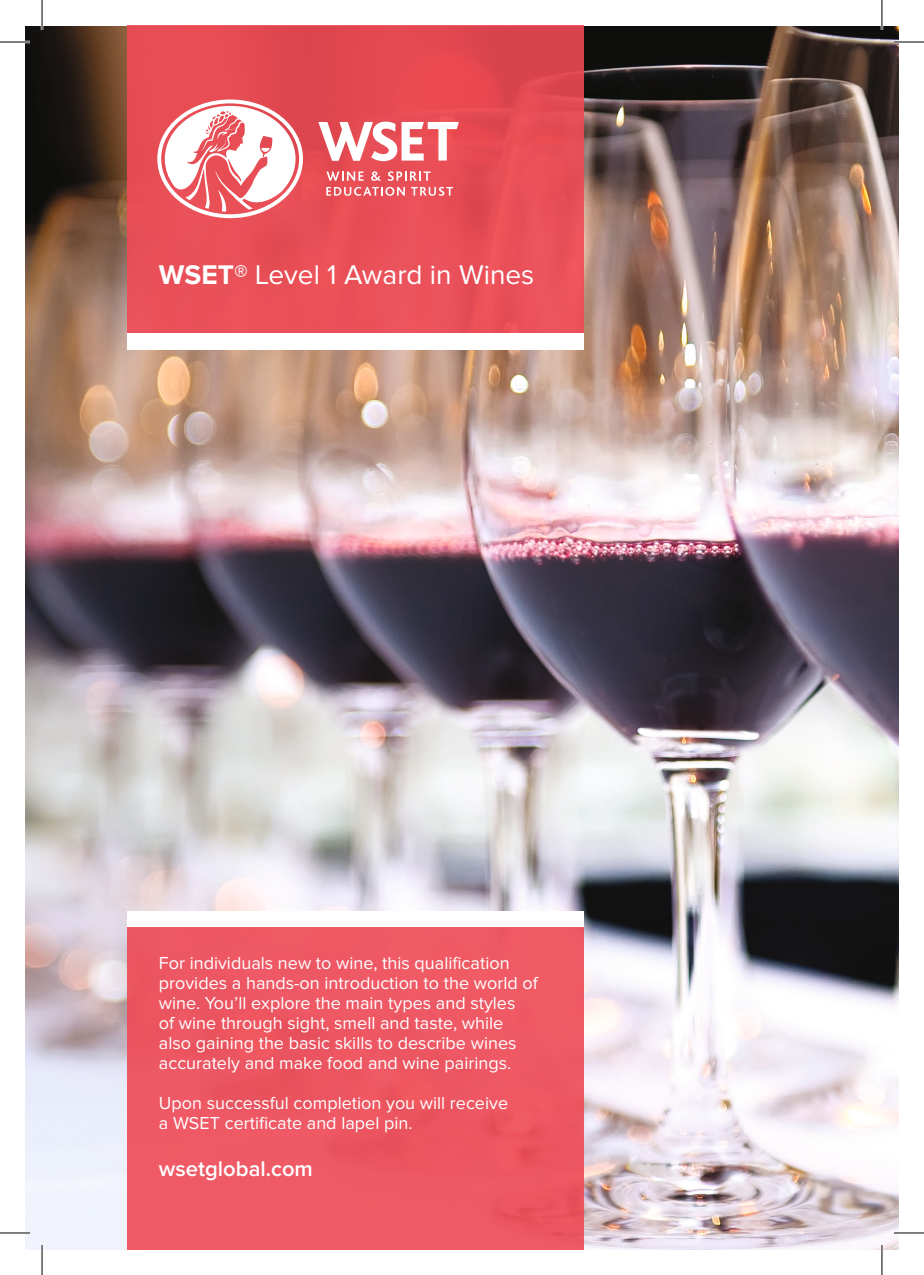
<style>
.page{position:relative;width:924px;height:1275px;background:#fff}
.page>*{position:absolute;margin:0;border:0;box-sizing:border-box;transform-origin:0 0}
._01_Head1{font:28px "Proxima Nova";color:#fff}
.t1{font:600 22px "Proxima Nova";color:#fff}
.t2{font:18px/20px "Proxima Nova";color:#fff}
.s1{font-weight:700}
</style>
<div class="page">
<img style="left:25px;top:26px;width:873px;height:1224px">
<div style="left:127px;top:26px;width:456px;height:307px;background:#e84d55"></div>
<svg style="left:318px;top:122px;width:140px;height:39px"></svg>
<svg style="left:326px;top:171px;width:37px;height:10px"></svg>
<svg style="left:371px;top:171px;width:9px;height:10px"></svg>
<svg style="left:387px;top:171px;width:43px;height:10px"></svg>
<svg style="left:326px;top:187px;width:79px;height:9px"></svg>
<svg style="left:411px;top:187px;width:42px;height:9px"></svg>
<svg style="left:157px;top:99px;width:146px;height:119px"></svg>
<div style="left:127px;top:911px;width:456px;height:16px;background:#fff"></div>
<div style="left:127px;top:333px;width:456px;height:17px;background:#fff"></div>
<div style="left:127px;top:927px;width:456px;height:323px;background:#ee5965"></div>
<hr style="left:0;top:41px;width:30px;height:2px;background:#fff">
<hr style="left:893px;top:41px;width:30px;height:2px;background:#fff">
<hr style="left:0;top:1231px;width:30px;height:3px;background:#fff">
<hr style="left:893px;top:1231px;width:30px;height:3px;background:#fff">
<hr style="left:41px;top:0;width:2px;height:30px;background:#fff">
<hr style="left:41px;top:1245px;width:2px;height:30px;background:#fff">
<hr style="left:880px;top:0;width:2px;height:30px;background:#fff">
<hr style="left:880px;top:1245px;width:2px;height:30px;background:#fff">
<hr style="left:0;top:42px;width:30px;height:1px;background:#000">
<hr style="left:893px;top:42px;width:30px;height:1px;background:#000">
<hr style="left:0;top:1232px;width:30px;height:1px;background:#000">
<hr style="left:893px;top:1232px;width:30px;height:1px;background:#000">
<hr style="left:42px;top:0;width:1px;height:30px;background:#000">
<hr style="left:42px;top:1245px;width:1px;height:30px;background:#000">
<hr style="left:881px;top:0;width:1px;height:30px;background:#000">
<hr style="left:881px;top:1245px;width:1px;height:30px;background:#000">
<p class="_01_Head1" style="left:159px;top:262px;width:377px"><span class="s1">WSET®</span> Level 1 Award in Wines</p>
<p class="t2" style="left:159px;top:954px;width:380px">For individuals new to wine, this qualification provides a hands-on introduction to the world of wine. You’ll explore the main types and styles<br>of wine through sight, smell and taste, while also gaining the basic skills to describe wines accurately and make food and wine pairings.</p>
<p class="t2" style="left:159px;top:1094px;width:350px">Upon successful completion you will receive a WSET certificate and lapel pin.</p>
<p class="t1" style="left:159px;top:1156px;width:155px">wsetglobal.com</p>
</div>
